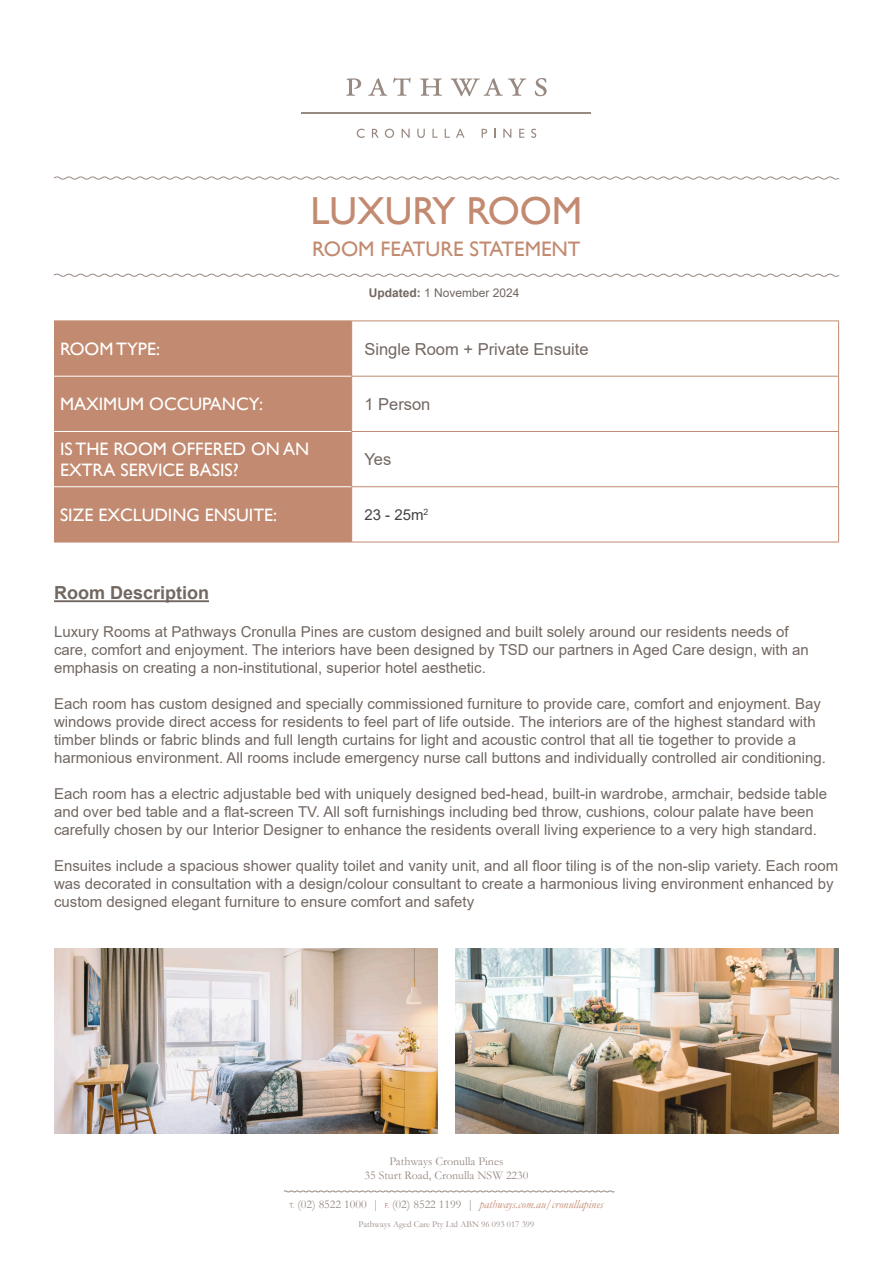
<style>
.page{position:relative;width:893px;height:1263px;background:#fff}
.page>*{position:absolute;margin:0;border:0;box-sizing:border-box;transform-origin:0 0}
.t1{font:39px "Gill Sans";color:#c28a70}
.t2{font:21px "Gill Sans";color:#c28a70}
.t3{font:18px/21.6px "Gill Sans";color:#fff}
.t4{font:700 18px "Arial";color:#726761}
.t5{font:16.5px "Arial";color:#726761}
.t6{font:15px/18px "Arial";color:#726761}
.t7{font:15px "Arial";color:#434343}
.t8{font:italic 12px "Garamond";color:#c28a70}
.t9{font:12px/14.4px "Garamond";color:#978982;text-align:center}
.t10{font:12px "Arial";color:#726761}
.t11{font:9px "Garamond";color:#978982}
.s1{font-weight:700}
.s2{font-family:"Myriad Pro";font-style:normal;font-size:7.5px}
.s3{font-style:normal;color:#978982}
</style>
<div class="page">
<svg style="left:284px;top:1190px;width:331px;height:3px"></svg>
<svg style="left:346px;top:78px;width:15px;height:18px"></svg>
<svg style="left:368px;top:78px;width:19px;height:18px"></svg>
<svg style="left:393px;top:78px;width:18px;height:18px"></svg>
<svg style="left:420px;top:78px;width:22px;height:18px"></svg>
<svg style="left:451px;top:78px;width:75px;height:18px"></svg>
<svg style="left:535px;top:78px;width:12px;height:18px"></svg>
<hr style="left:302px;top:112px;width:289px;height:1px;background:#988981">
<svg style="left:357px;top:129px;width:8px;height:9px"></svg>
<svg style="left:372px;top:129px;width:7px;height:9px"></svg>
<svg style="left:385px;top:129px;width:9px;height:9px"></svg>
<svg style="left:402px;top:129px;width:8px;height:9px"></svg>
<svg style="left:417px;top:129px;width:8px;height:9px"></svg>
<svg style="left:432px;top:129px;width:6px;height:9px"></svg>
<svg style="left:445px;top:129px;width:5px;height:9px"></svg>
<svg style="left:456px;top:129px;width:9px;height:9px"></svg>
<svg style="left:482px;top:129px;width:5px;height:9px"></svg>
<svg style="left:503px;top:129px;width:8px;height:9px"></svg>
<svg style="left:519px;top:129px;width:5px;height:9px"></svg>
<svg style="left:531px;top:129px;width:5px;height:9px"></svg>
<svg style="left:53px;top:176px;width:787px;height:4px"></svg>
<svg style="left:53px;top:273px;width:787px;height:4px"></svg>
<img style="left:54px;top:948px;width:384px;height:185px">
<img style="left:455px;top:948px;width:384px;height:185px">
<hr style="left:54px;top:600px;width:155px;height:2px;background:#726761">
<div style="left:54px;top:321px;width:297px;height:221px;background:#c28a70"></div>
<hr style="left:54px;top:320px;width:298px;height:1px;background:#c28a70">
<hr style="left:351px;top:376px;width:488px;height:1px;background:#c28a70">
<hr style="left:351px;top:431px;width:488px;height:1px;background:#c28a70">
<hr style="left:351px;top:486px;width:488px;height:1px;background:#c28a70">
<hr style="left:54px;top:542px;width:298px;height:1px;background:#c28a70">
<hr style="left:54px;top:376px;width:297px;height:1px;background:#fff">
<hr style="left:54px;top:431px;width:297px;height:1px;background:#fff">
<hr style="left:54px;top:486px;width:297px;height:1px;background:#fff">
<hr style="left:352px;top:320px;width:487px;height:1px;background:#c28a70">
<hr style="left:351px;top:321px;width:1px;height:55px;background:#c28a70">
<hr style="left:838px;top:321px;width:1px;height:55px;background:#c28a70">
<hr style="left:351px;top:377px;width:1px;height:54px;background:#c28a70">
<hr style="left:838px;top:377px;width:1px;height:54px;background:#c28a70">
<hr style="left:351px;top:432px;width:1px;height:54px;background:#c28a70">
<hr style="left:838px;top:432px;width:1px;height:54px;background:#c28a70">
<hr style="left:351px;top:487px;width:1px;height:55px;background:#c28a70">
<hr style="left:838px;top:487px;width:1px;height:55px;background:#c28a70">
<hr style="left:352px;top:542px;width:487px;height:1px;background:#c28a70">
<p class="t1" style="left:311px;top:189px;width:273px">LUXURY ROOM</p>
<p class="t2" style="left:312px;top:237px;width:270px">ROOM FEATURE STATEMENT</p>
<p class="t10" style="left:369px;top:285px;width:152px"><span class="s1">Updated:</span> 1 November 2024</p>
<p class="t3" style="left:60px;top:338px;width:102px">ROOM TYPE:</p>
<p class="t5" style="left:364px;top:337px;width:226px">Single Room + Private Ensuite</p>
<p class="t3" style="left:60px;top:393px;width:205px">MAXIMUM OCCUPANCY:</p>
<p class="t5" style="left:364px;top:393px;width:68px">1 Person</p>
<p class="t3" style="left:60px;top:438px;width:251px">IS THE ROOM OFFERED ON AN<br>EXTRA SERVICE BASIS?</p>
<p class="t5" style="left:364px;top:448px;width:28px">Yes</p>
<p class="t3" style="left:60px;top:504px;width:219px">SIZE EXCLUDING ENSUITE:</p>
<p class="t7" style="left:364px;top:504px;width:66px">23 - 25m<sup>2</sup></p>
<p class="t4" style="left:54px;top:580px;width:157px">Room Description</p>
<p class="t6" style="left:54px;top:623px;width:756px">Luxury Rooms at Pathways Cronulla Pines are custom designed and built solely around our residents needs of care, comfort and enjoyment. The interiors have been designed by TSD our partners in Aged Care design, with an emphasis on creating a non-institutional, superior hotel aesthetic.</p>
<p class="t6" style="left:54px;top:695px;width:773px">Each room has custom designed and specially commissioned furniture to provide care, comfort and enjoyment. Bay windows provide direct access for residents to feel part of life outside. The interiors are of the highest standard with timber blinds or fabric blinds and full length curtains for light and acoustic control that all tie together to provide a harmonious environment. All rooms include emergency nurse call buttons and individually controlled air conditioning.</p>
<p class="t6" style="left:54px;top:785px;width:774px">Each room has a electric adjustable bed with uniquely designed bed-head, built-in wardrobe, armchair, bedside table and over bed table and a flat-screen TV. All soft furnishings including bed throw, cushions, colour palate have been carefully chosen by our Interior Designer to enhance the residents overall living experience to a very high standard.</p>
<p class="t6" style="left:54px;top:857px;width:786px">Ensuites include a spacious shower quality toilet and vanity unit, and all floor tiling is of the non-slip variety. Each room was decorated in consultation with a design/colour consultant to create a harmonious living environment enhanced by custom designed elegant furniture to ensure comfort and safety</p>
<p class="t9" style="left:364px;top:1153px;width:166px">Pathways Cronulla Pines<br>35 Sturt Road, Cronulla NSW 2230</p>
<p class="t8" style="left:290px;top:1196px;width:315px"><span class="s2">T.</span> <span class="s3">(02) 8522 1000 |</span> <span class="s2">F.</span> <span class="s3">(02) 8522 1199 |</span> pathways.com.au/cronullapines</p>
<p class="t11" style="left:359px;top:1218px;width:177px">Pathways Aged Care Pty Ltd ABN 96 093 017 399</p>
</div>
